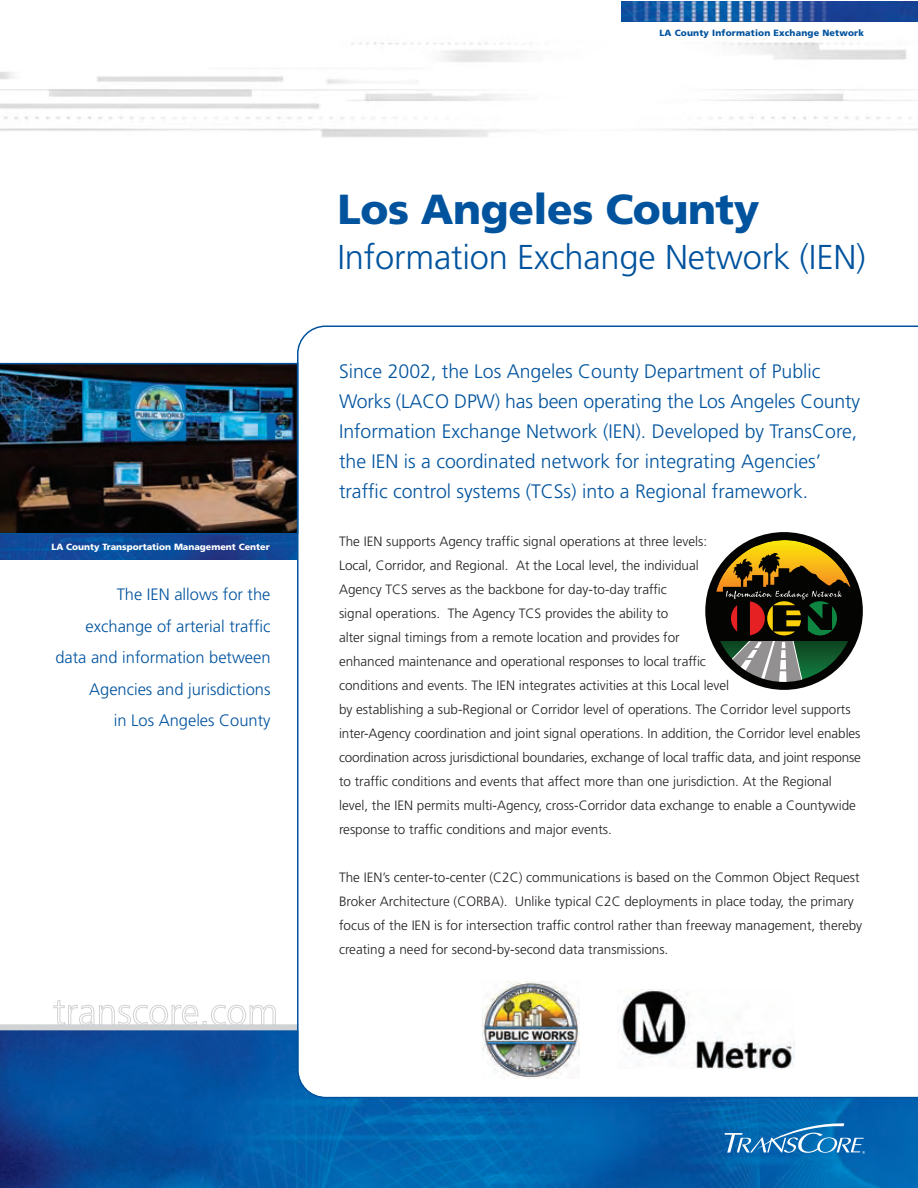
<style>
.page{position:relative;width:918px;height:1188px;background:#fff}
.page>*{position:absolute;margin:0;border:0;box-sizing:border-box;transform-origin:0 0}
.t1{font:900 42px "Frutiger";letter-spacing:-.01em;color:#01539e}
.t2{font:300 34.5px "Frutiger";letter-spacing:-.005em;color:#01539e}
.t3{font:300 19.5px/30px "Frutiger";color:#01539e}
.t4{font:300 16.5px/31.5px "Frutiger";color:#01539e;text-align:right}
.t5{font:300 13.5px/24px "Frutiger";color:#231f20}
.t6{font:900 9px "Frutiger";color:#fff}
.t7{font:900 9px "Frutiger";letter-spacing:.02em;color:#01539e}
</style>
<div class="page">
<svg style="left:54px;top:1000px;width:94px;height:24px"></svg>
<div style="left:152px;top:1007px;width:13px;height:16px;border:1px solid #d1d2d4;border-radius:50%"></div>
<div style="left:150px;top:1005px;width:18px;height:20px;border:1px solid #d1d2d4;border-radius:50%"></div>
<svg style="left:171px;top:1005px;width:55px;height:19px"></svg>
<div style="left:230px;top:1007px;width:13px;height:16px;border:1px solid #d1d2d4;border-radius:50%"></div>
<div style="left:228px;top:1005px;width:18px;height:20px;border:1px solid #d1d2d4;border-radius:50%"></div>
<svg style="left:250px;top:1005px;width:26px;height:19px"></svg>
<img style="left:0;top:534px;width:297px;height:26px">
<img style="left:0;top:1030px;width:918px;height:158px">
<div style="left:0;top:1024px;width:302px;height:6px;background:#d1d2d4"></div>
<svg style="left:297px;top:326px;width:621px;height:772px"></svg>
<img style="left:0;top:2px;width:918px;height:136px">
<img style="left:622px;top:2px;width:296px;height:20px">
<svg style="left:725px;top:1123px;width:140px;height:31px;background:#3183bf"></svg>
<svg style="left:705px;top:532px;width:158px;height:158px"></svg>
<div style="left:617px;top:981px;width:178px;height:97px;background:#fff"></div>
<img style="left:621px;top:990px;width:174px;height:79px">
<div style="left:479px;top:980px;width:108px;height:98px;background:#fff"></div>
<img style="left:482px;top:981px;width:98px;height:97px">
<img style="left:0;top:363px;width:298px;height:171px">
<p class="t6" style="left:51px;top:543px;width:220px">LA County Transportation Management Center</p>
<p class="t4" style="left:55px;top:580px;width:217px">The IEN allows for the exchange of arterial traffic data and information between<br>Agencies and jurisdictions<br>in Los Angeles County</p>
<p class="t7" style="left:659px;top:30px;width:206px">LA County Information Exchange Network</p>
<h1 class="t1" style="left:338px;top:193px;width:424px">Los Angeles County</h1>
<h2 class="t2" style="left:338px;top:243px;width:530px">Information Exchange Network (IEN)</h2>
<p class="t3" style="left:339px;top:358px;width:523px">Since 2002, the Los Angeles County Department of Public Works (LACO DPW) has been operating the Los Angeles County Information Exchange Network (IEN). Developed by TransCore, the IEN is a coordinated network for integrating Agencies’ traffic control systems (TCSs) into a Regional framework.</p>
<p class="t5" style="left:339px;top:531px;width:523px">The IEN supports Agency traffic signal operations at three levels:<br>Local, Corridor, and Regional. At the Local level, the individual<br>Agency TCS serves as the backbone for day-to-day traffic<br>signal operations. The Agency TCS provides the ability to<br>alter signal timings from a remote location and provides for<br>enhanced maintenance and operational responses to local traffic<br>conditions and events. The IEN integrates activities at this Local level<br>by establishing a sub-Regional or Corridor level of operations. The Corridor level supports inter-Agency coordination and joint signal operations. In addition, the Corridor level enables coordination across jurisdictional boundaries, exchange of local traffic data, and joint response to traffic conditions and events that affect more than one jurisdiction. At the Regional level, the IEN permits multi-Agency, cross-Corridor data exchange to enable a Countywide response to traffic conditions and major events.</p>
<p class="t5" style="left:339px;top:867px;width:525px">The IEN’s center-to-center (C2C) communications is based on the Common Object Request Broker Architecture (CORBA). Unlike typical C2C deployments in place today, the primary focus of the IEN is for intersection traffic control rather than freeway management, thereby creating a need for second-by-second data transmissions.</p>
</div>
